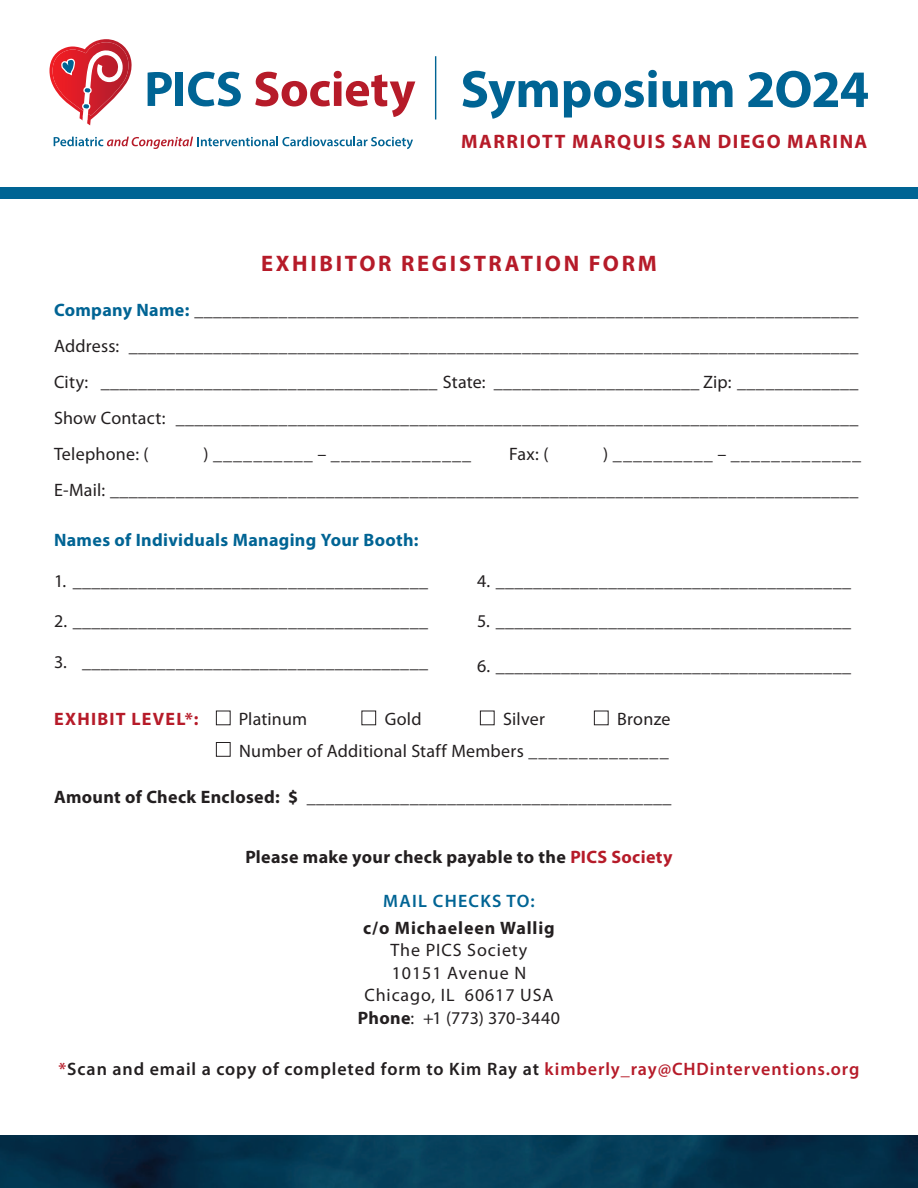
<style>
.page{position:relative;width:918px;height:1188px;background:#fff}
.page>*{position:absolute;margin:0;border:0;box-sizing:border-box;transform-origin:0 0}
.t1{font:700 52.95px "Myriad Pro";letter-spacing:-.005em;color:#006494}
.Exhibitor_Regist_Head{font:700 22.5px "Myriad Pro";letter-spacing:.12em;color:#b61b29}
.t2{font:700 19.5px "Myriad Pro";letter-spacing:.08em;color:#b61b29}
.Program_Body_Text{font:18px "Myriad Pro";letter-spacing:.015em;color:#231f20}
.t3{font:700 18px "Myriad Pro";letter-spacing:.02em;color:#231f20}
.t4{font:600 18px "Myriad Pro";letter-spacing:.05em;color:#231f20}
.Program_Body_Text-2{font:700 18px "Myriad Pro";letter-spacing:.02em;color:#006494}
.t5{font:700 18px/22.5px "Myriad Pro";letter-spacing:.05em;color:#231f20;text-align:center}
.Program_Body_Text-3{font:18px "Myriad Pro";letter-spacing:.05em;color:#231f20}
.t6{font:700 18px "Myriad Pro";letter-spacing:.07em;color:#b61b29}
.t7{font:600 18px "Myriad Pro";letter-spacing:.07em;color:#006494}
.s1{font-weight:700;color:#006494}
.s2{color:#b61b29}
.s3{font-weight:400}
.s4{font-weight:700}
</style>
<div class="page">
<div style="left:216px;top:711px;width:15px;height:14px;border:1px solid #231f20"></div>
<div style="left:362px;top:711px;width:14px;height:14px;border:1px solid #231f20"></div>
<div style="left:480px;top:711px;width:15px;height:14px;border:1px solid #231f20"></div>
<div style="left:594px;top:711px;width:15px;height:14px;border:1px solid #231f20"></div>
<div style="left:216px;top:742px;width:15px;height:15px;border:1px solid #231f20"></div>
<div style="left:0;top:187px;width:918px;height:12px;background:#006494"></div>
<hr style="left:435px;top:56px;width:1px;height:64px;background:#006494">
<svg style="left:148px;top:72px;width:24px;height:34px"></svg>
<div style="left:176px;top:72px;width:7px;height:34px;background:#006494"></div>
<svg style="left:188px;top:72px;width:53px;height:34px"></svg>
<svg style="left:255px;top:71px;width:160px;height:46px"></svg>
<svg style="left:54px;top:137px;width:359px;height:12px"></svg>
<svg style="left:49px;top:39px;width:83px;height:87px"></svg>
<img style="left:0;top:1136px;width:918px;height:52px">
<p class="t1" style="left:460px;top:55px;width:410px">Symposium 2O24</p>
<p class="t2" style="left:461px;top:128px;width:408px">MARRIOTT MARQUIS SAN DIEGO MARINA</p>
<p class="Exhibitor_Regist_Head" style="left:261px;top:248px;width:397px">EXHIBITOR REGISTRATION FORM</p>
<p class="Program_Body_Text" style="left:54px;top:299px;width:806px"><span class="s1">Company Name:</span> _______________________________________________________________________</p>
<p class="Program_Body_Text" style="left:54px;top:335px;width:806px">Address: ______________________________________________________________________________</p>
<p class="Program_Body_Text" style="left:54px;top:371px;width:806px">City: ____________________________________ State: ______________________ Zip: _____________</p>
<p class="Program_Body_Text" style="left:54px;top:407px;width:806px">Show Contact: _________________________________________________________________________</p>
<p class="Program_Body_Text" style="left:54px;top:443px;width:96px">Telephone: (</p>
<p class="Program_Body_Text" style="left:203px;top:443px;width:269px">) __________ – ______________</p>
<p class="Program_Body_Text" style="left:509px;top:443px;width:41px">Fax: (</p>
<p class="Program_Body_Text" style="left:603px;top:443px;width:259px">) __________ – _____________</p>
<p class="Program_Body_Text" style="left:54px;top:479px;width:806px">E-Mail: ________________________________________________________________________________</p>
<p class="Program_Body_Text-2" style="left:54px;top:528px;width:366px">Names of Individuals Managing Your Booth:</p>
<p class="Program_Body_Text" style="left:54px;top:570px;width:376px">1. ______________________________________</p>
<p class="Program_Body_Text" style="left:54px;top:610px;width:376px">2. ______________________________________</p>
<p class="Program_Body_Text" style="left:54px;top:651px;width:376px">3. _____________________________________</p>
<p class="Program_Body_Text" style="left:477px;top:570px;width:376px">4. ______________________________________</p>
<p class="Program_Body_Text" style="left:477px;top:610px;width:376px">5. ______________________________________</p>
<p class="Program_Body_Text" style="left:477px;top:655px;width:376px">6. ______________________________________</p>
<p class="t6" style="left:54px;top:707px;width:146px">EXHIBIT LEVEL*:</p>
<p class="Program_Body_Text" style="left:239px;top:708px;width:70px">Platinum</p>
<p class="Program_Body_Text" style="left:385px;top:708px;width:38px">Gold</p>
<p class="Program_Body_Text" style="left:503px;top:708px;width:43px">Silver</p>
<p class="Program_Body_Text" style="left:617px;top:708px;width:55px">Bronze</p>
<p class="Program_Body_Text" style="left:239px;top:740px;width:431px">Number of Additional Staff Members ______________</p>
<p class="t3" style="left:54px;top:785px;width:619px">Amount of Check Enclosed: $ _______________________________________</p>
<p class="t3" style="left:245px;top:846px;width:429px">Please make your check payable to the <span class="s2">PICS Society</span></p>
<p class="t7" style="left:383px;top:889px;width:153px">MAIL CHECKS TO:</p>
<p class="t5" style="left:363px;top:916px;width:193px">c/o Michaeleen Wallig<br><span class="s3">The PICS Society</span></p>
<p class="Program_Body_Text-3" style="left:392px;top:962px;width:136px">10151 Avenue N</p>
<p class="Program_Body_Text-3" style="left:364px;top:984px;width:191px">Chicago, IL 60617 USA</p>
<p class="Program_Body_Text" style="left:358px;top:1007px;width:204px"><span class="s4">Phone</span>: +1 (773) 370-3440</p>
<p class="t4" style="left:59px;top:1057px;width:802px"><span class="s2">*</span>Scan and email a copy of completed form to Kim Ray at <span class="s2">kimberly_ray@CHDinterventions.org</span></p>
</div>
